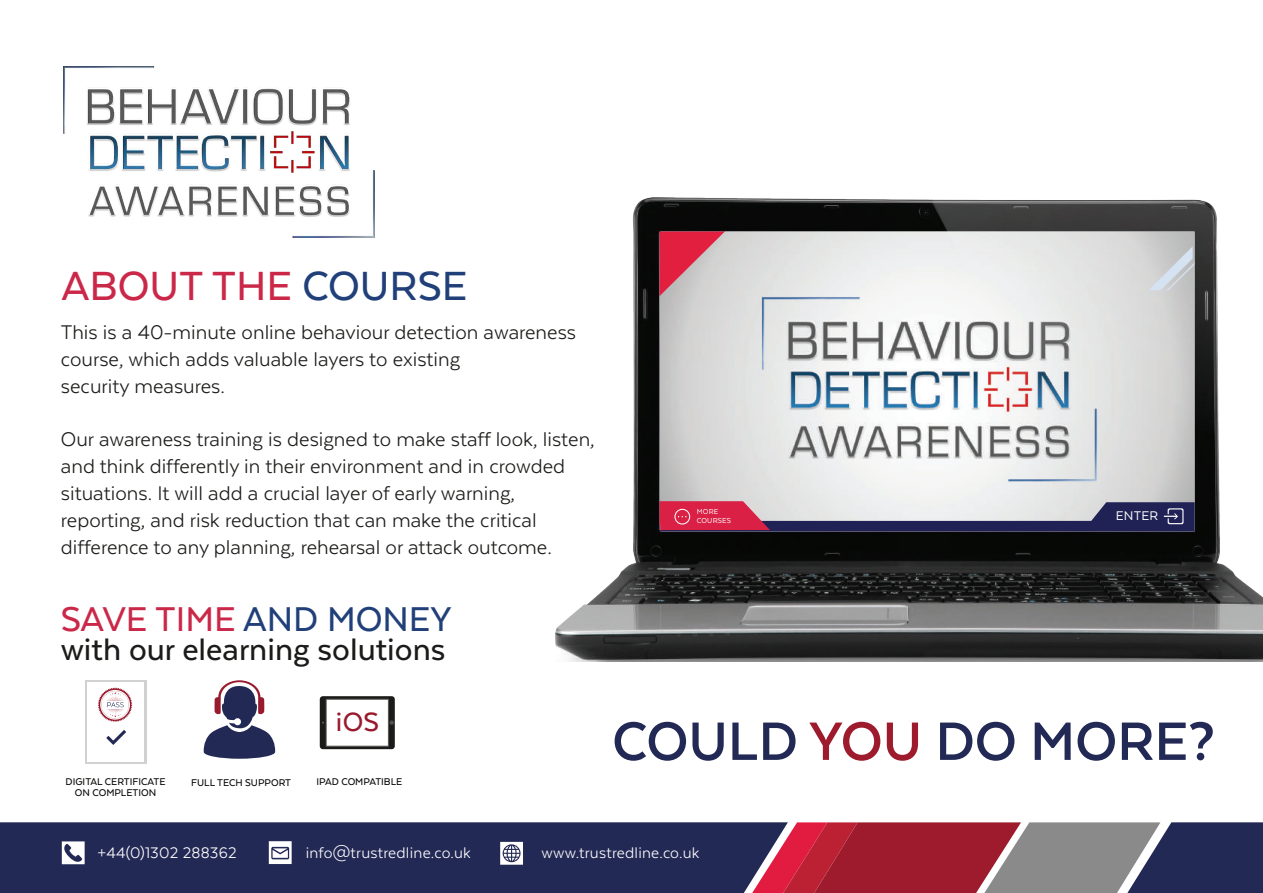
<style>
.page{position:relative;width:1263px;height:893px;background:#fff}
.page>*{position:absolute;margin:0;border:0;box-sizing:border-box;transform-origin:0 0}
.t1{font:700 62.25px "Texta";color:#232955}
.t2{font:500 46.95px "Texta";color:#cb2849}
.t3{font:500 39.6px "Texta";color:#cb2849}
.t4{font:500 35.55px "Texta";color:#1b1b19}
.t5{font:500 30.45px "Texta";color:#991a2d}
.t6{font:22.8px/27px "Texta";color:#1b1b19}
.t7{font:17.55px "Texta";letter-spacing:.01em;color:#fff}
.t8{font:14.55px "Texta";letter-spacing:.015em;color:#fff}
.t9{font:500 11.25px/11.2px "Texta";color:#050604;text-align:center}
.t10{font:8.25px/8.2px "Texta";letter-spacing:.015em;color:#fff}
.s1{color:#21407a}
.s2{color:#9d1b2c}
</style>
<div class="page">
<div style="left:0;top:822px;width:752px;height:71px;background:#232955"></div>
<svg style="left:752px;top:822px;width:511px;height:71px;background:#85485c"></svg>
<svg style="left:62px;top:841px;width:23px;height:23px"></svg>
<svg style="left:269px;top:841px;width:23px;height:23px"></svg>
<svg style="left:500px;top:842px;width:23px;height:23px"></svg>
<img style="left:555px;top:198px;width:708px;height:463px">
<div style="left:899px;top:533px;width:51px;height:20px;background:#070907"></div>
<svg style="left:932px;top:202px;width:284px;height:359px"></svg>
<div style="left:85px;top:680px;width:61px;height:84px;background:linear-gradient(to right,#d1d1d1,#d1d1d1)"></div>
<div style="left:87px;top:682px;width:57px;height:79px;background:#fff"></div>
<svg style="left:98px;top:687px;width:34px;height:35px"></svg>
<svg style="left:106px;top:730px;width:20px;height:15px"></svg>
<svg style="left:320px;top:696px;width:75px;height:53px"></svg>
<div style="left:326px;top:699px;width:62px;height:47px;background:#fff"></div>
<div style="left:326px;top:699px;width:62px;height:47px;border:1px solid #585956"></div>
<svg style="left:203px;top:680px;width:72px;height:79px"></svg>
<img style="left:63px;top:66px;width:312px;height:172px">
<h2 class="t2" style="left:62px;top:262px;width:407px">ABOUT THE <span class="s1">COURSE</span></h2>
<p class="t6" style="left:61px;top:318px;width:517px">This is a 40-minute online behaviour detection awareness course, which adds valuable layers to existing<br>security measures.</p>
<p class="t6" style="left:61px;top:426px;width:535px">Our awareness training is designed to make staff look, listen, and think differently in their environment and in crowded situations. It will add a crucial layer of early warning, reporting, and risk reduction that can make the critical difference to any planning, rehearsal or attack outcome.</p>
<h3 class="t3" style="left:61px;top:599px;width:392px">SAVE TIME <span class="s1">AND MONEY</span></h3>
<h3 class="t4" style="left:61px;top:632px;width:386px">with our elearning solutions</h3>
<p class="t9" style="left:66px;top:776px;width:101px">DIGITAL CERTIFICATE<br>ON COMPLETION</p>
<h3 class="t5" style="left:336px;top:707px;width:45px">iOS</h3>
<p class="t9" style="left:191px;top:777px;width:101px">FULL TECH SUPPORT</p>
<p class="t9" style="left:317px;top:776px;width:87px">IPAD COMPATIBLE</p>
<p class="t10" style="left:697px;top:508px;width:36px">MORE<br>COURSES</p>
<p class="t8" style="left:1116px;top:508px;width:44px">ENTER</p>
<h1 class="t1" style="left:612px;top:709px;width:604px">COULD <span class="s2">YOU</span> DO MORE?</h1>
<p class="t7" style="left:97px;top:844px;width:141px">+44(0)1302 288362</p>
<p class="t7" style="left:306px;top:844px;width:167px">info@trustredline.co.uk</p>
<p class="t7" style="left:541px;top:844px;width:159px">www.trustredline.co.uk</p>
</div>
